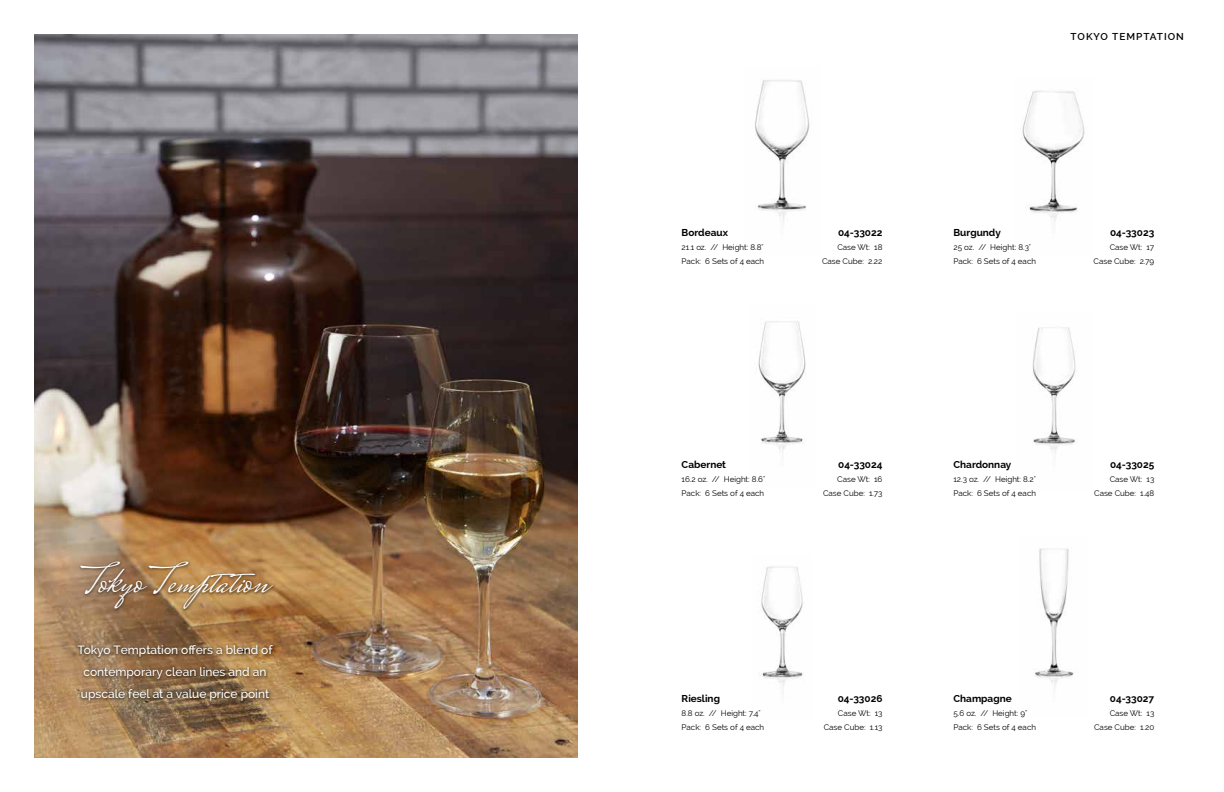
<style>
.page{position:relative;width:1224px;height:792px;background:#fff}
.page>*{position:absolute;margin:0;border:0;box-sizing:border-box;transform-origin:0 0}
.t1{font:40px "Mrs Saint Delafield";color:#fff}
.t2{font:500 12px/22px "Raleway";color:#fff}
.t3{font:700 10px "Raleway";color:#000}
.t4{font:600 10px "Raleway";letter-spacing:.1em;color:#000}
.t5{font:8px/14px "Raleway";color:#000}
</style>
<div class="page">
<img style="left:34px;top:34px;width:544px;height:724px">
<div style="left:78px;top:559px;width:198px;height:53px;background:#000;opacity:.35"></div>
<div style="left:74px;top:643px;width:202px;height:61px;background:#000;opacity:.35"></div>
<img style="left:755px;top:80px;width:55px;height:142px">
<img style="left:758px;top:321px;width:48px;height:132px">
<img style="left:759px;top:566px;width:44px;height:128px">
<img style="left:1021px;top:91px;width:64px;height:131px">
<img style="left:1032px;top:327px;width:44px;height:126px">
<img style="left:1035px;top:548px;width:39px;height:143px">
<h1 class="t1" style="left:82px;top:554px;width:187px">Tokyo Temptation</h1>
<h2 class="t2" style="left:77px;top:639px;width:197px">Tokyo Temptation offers a blend of contemporary clean lines and an upscale feel at a value price point</h2>
<p class="t4" style="left:1071px;top:31px;width:115px">TOKYO TEMPTATION</p>
<p class="t3" style="left:682px;top:227px;width:48px">Bordeaux</p>
<p class="t5" style="left:682px;top:240px;width:84px">21.1 oz. // Height: 8.8"<br>Pack: 6 Sets of 4 each</p>
<p class="t3" style="left:838px;top:227px;width:46px">04-33022</p>
<p class="t5" style="left:822px;top:240px;width:62px;text-align:right">Case Wt: 18<br>Case Cube: 2.22</p>
<p class="t3" style="left:954px;top:227px;width:49px">Burgundy</p>
<p class="t5" style="left:954px;top:240px;width:84px">25 oz. // Height: 8.3"<br>Pack: 6 Sets of 4 each</p>
<p class="t3" style="left:1110px;top:227px;width:46px">04-33023</p>
<p class="t5" style="left:1094px;top:240px;width:62px;text-align:right">Case Wt: 17<br>Case Cube: 2.79</p>
<p class="t3" style="left:682px;top:459px;width:46px">Cabernet</p>
<p class="t5" style="left:682px;top:473px;width:85px">16.2 oz. // Height: 8.6"<br>Pack: 6 Sets of 4 each</p>
<p class="t3" style="left:838px;top:459px;width:46px">04-33024</p>
<p class="t5" style="left:823px;top:473px;width:61px;text-align:right">Case Wt: 16<br>Case Cube: 1.73</p>
<p class="t3" style="left:954px;top:459px;width:59px">Chardonnay</p>
<p class="t5" style="left:954px;top:473px;width:84px">12.3 oz. // Height: 8.2"<br>Pack: 6 Sets of 4 each</p>
<p class="t3" style="left:1110px;top:459px;width:46px">04-33025</p>
<p class="t5" style="left:1094px;top:473px;width:62px;text-align:right">Case Wt: 13<br>Case Cube: 1.48</p>
<p class="t3" style="left:682px;top:693px;width:40px">Riesling</p>
<p class="t5" style="left:682px;top:706px;width:84px">8.8 oz. // Height: 7.4"<br>Pack: 6 Sets of 4 each</p>
<p class="t3" style="left:838px;top:693px;width:46px">04-33026</p>
<p class="t5" style="left:824px;top:706px;width:60px;text-align:right">Case Wt: 13<br>Case Cube: 1.13</p>
<p class="t3" style="left:954px;top:693px;width:60px">Champagne</p>
<p class="t5" style="left:954px;top:706px;width:84px">5.6 oz. // Height: 9"<br>Pack: 6 Sets of 4 each</p>
<p class="t3" style="left:1110px;top:693px;width:46px">04-33027</p>
<p class="t5" style="left:1094px;top:706px;width:62px;text-align:right">Case Wt: 13<br>Case Cube: 1.20</p>
</div>
